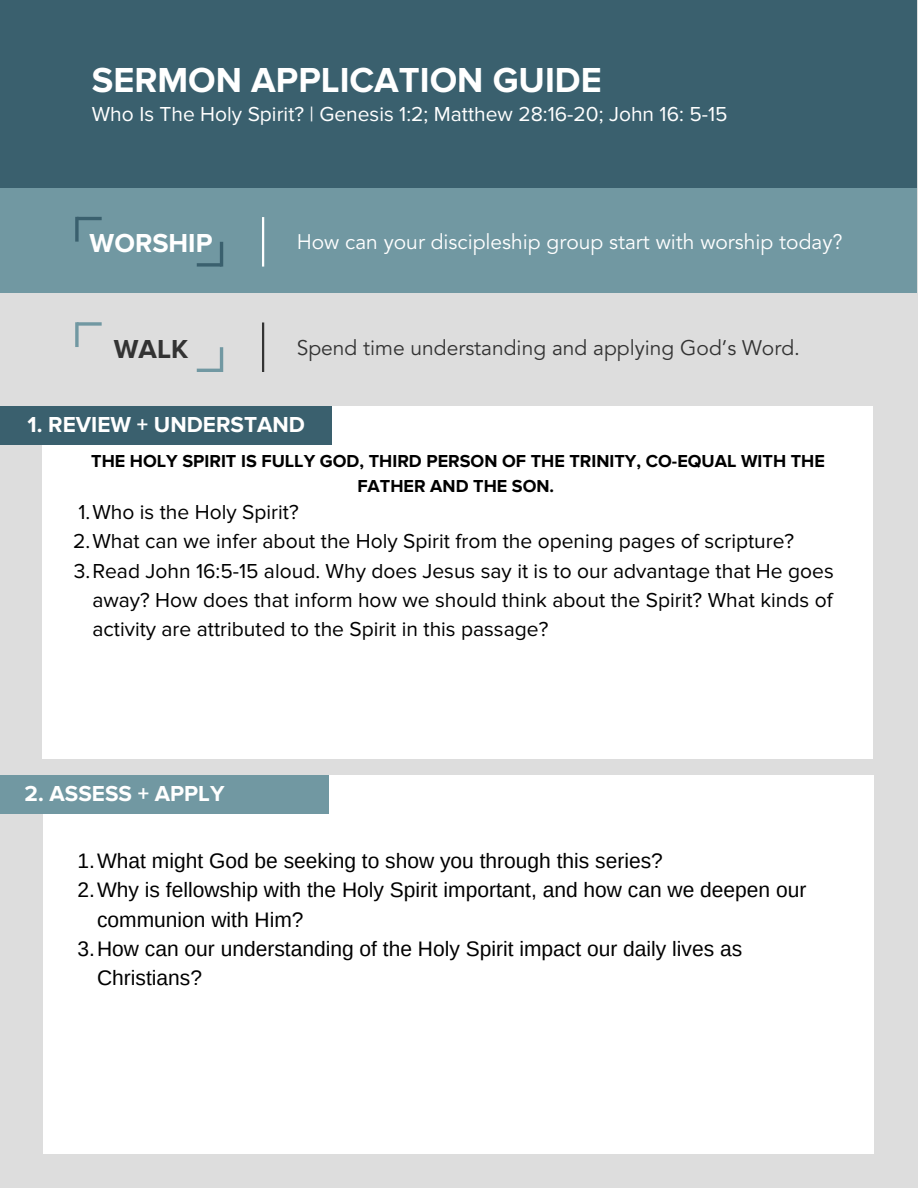
<style>
.page{position:relative;width:918px;height:1188px;background:#ddd}
.page>*{position:absolute;margin:0;border:0;box-sizing:border-box;transform-origin:0 0}
.t1{font:700 36px "Proxima Nova";color:#fff}
.t2{font:700 27px "Proxima Nova";color:#fff}
.t3{font:700 27px "Proxima Nova";color:#333}
.t4{font:700 22.5px "Proxima Nova";color:#fff}
.t5{font:21px "Proxima Nova";color:#000}
.t6{font:21px "Arimo";color:#000}
.t7{font:21px "Proxima Nova";color:#fff}
.t8{font:21px "Avenir LT Std";color:#fff}
.t9{font:21px "Avenir LT Std";color:#333}
.t10{font:700 18px/24.8px "Proxima Nova";color:#000;text-align:center}
</style>
<div class="page">
<div style="left:0;top:0;width:917px;height:189px;background:#3a606e"></div>
<div style="left:0;top:188px;width:917px;height:107px;background:#7198a2"></div>
<hr style="left:77px;top:217px;width:25px;height:3px;background:#3a606e">
<svg style="left:75px;top:217px;width:4px;height:25px"></svg>
<svg style="left:197px;top:263px;width:23px;height:4px"></svg>
<hr style="left:220px;top:242px;width:3px;height:25px;background:#3a606e">
<hr style="left:262px;top:217px;width:2px;height:50px;background:#fff">
<div style="left:0;top:294px;width:917px;height:107px;background:#ddd"></div>
<svg style="left:79px;top:322px;width:23px;height:4px"></svg>
<svg style="left:75px;top:322px;width:4px;height:25px"></svg>
<hr style="left:197px;top:369px;width:25px;height:3px;background:#7198a2">
<hr style="left:220px;top:347px;width:3px;height:25px;background:#7198a2">
<hr style="left:262px;top:322px;width:2px;height:50px;background:#333">
<div style="left:42px;top:406px;width:830px;height:353px;background:#fff"></div>
<div style="left:43px;top:775px;width:830px;height:379px;background:#fff"></div>
<div style="left:0;top:406px;width:331px;height:39px;background:#3a606e"></div>
<div style="left:0;top:775px;width:328px;height:39px;background:#7198a2"></div>
<h1 class="t1" style="left:92px;top:59px;width:511px">SERMON APPLICATION GUIDE</h1>
<p class="t7" style="left:92px;top:101px;width:637px">Who Is The Holy Spirit? | Genesis 1:2; Matthew 28:16-20; John 16: 5-15</p>
<p class="t2" style="left:90px;top:227px;width:124px">WORSHIP</p>
<p class="t8" style="left:297px;top:233px;width:547px">How can your discipleship group start with worship today?</p>
<p class="t3" style="left:114px;top:333px;width:76px">WALK</p>
<p class="t9" style="left:297px;top:339px;width:505px">Spend time understanding and applying God’s Word.</p>
<p class="t4" style="left:28px;top:411px;width:279px">1. REVIEW + UNDERSTAND</p>
<p class="t10" style="left:91px;top:449px;width:735px">THE HOLY SPIRIT IS FULLY GOD, THIRD PERSON OF THE TRINITY, CO-EQUAL WITH THE<br>FATHER AND THE SON.</p>
<p class="t5" style="left:78px;top:500px;width:222px">1.Who is the Holy Spirit?</p>
<p class="t5" style="left:73px;top:529px;width:723px">2.What can we infer about the Holy Spirit from the opening pages of scripture?</p>
<p class="t5" style="left:74px;top:558px;width:762px">3.Read John 16:5-15 aloud. Why does Jesus say it is to our advantage that He goes</p>
<p class="t5" style="left:92px;top:588px;width:742px">away? How does that inform how we should think about the Spirit? What kinds of</p>
<p class="t5" style="left:92px;top:617px;width:457px">activity are attributed to the Spirit in this passage?</p>
<p class="t4" style="left:25px;top:780px;width:201px">2. ASSESS + APPLY</p>
<p class="t6" style="left:78px;top:849px;width:587px">1.What might God be seeking to show you through this series?</p>
<p class="t6" style="left:78px;top:878px;width:730px">2.Why is fellowship with the Holy Spirit important, and how can we deepen our</p>
<p class="t6" style="left:97px;top:908px;width:208px">communion with Him?</p>
<p class="t6" style="left:78px;top:937px;width:666px">3.How can our understanding of the Holy Spirit impact our daily lives as</p>
<p class="t6" style="left:97px;top:966px;width:106px">Christians?</p>
</div>
